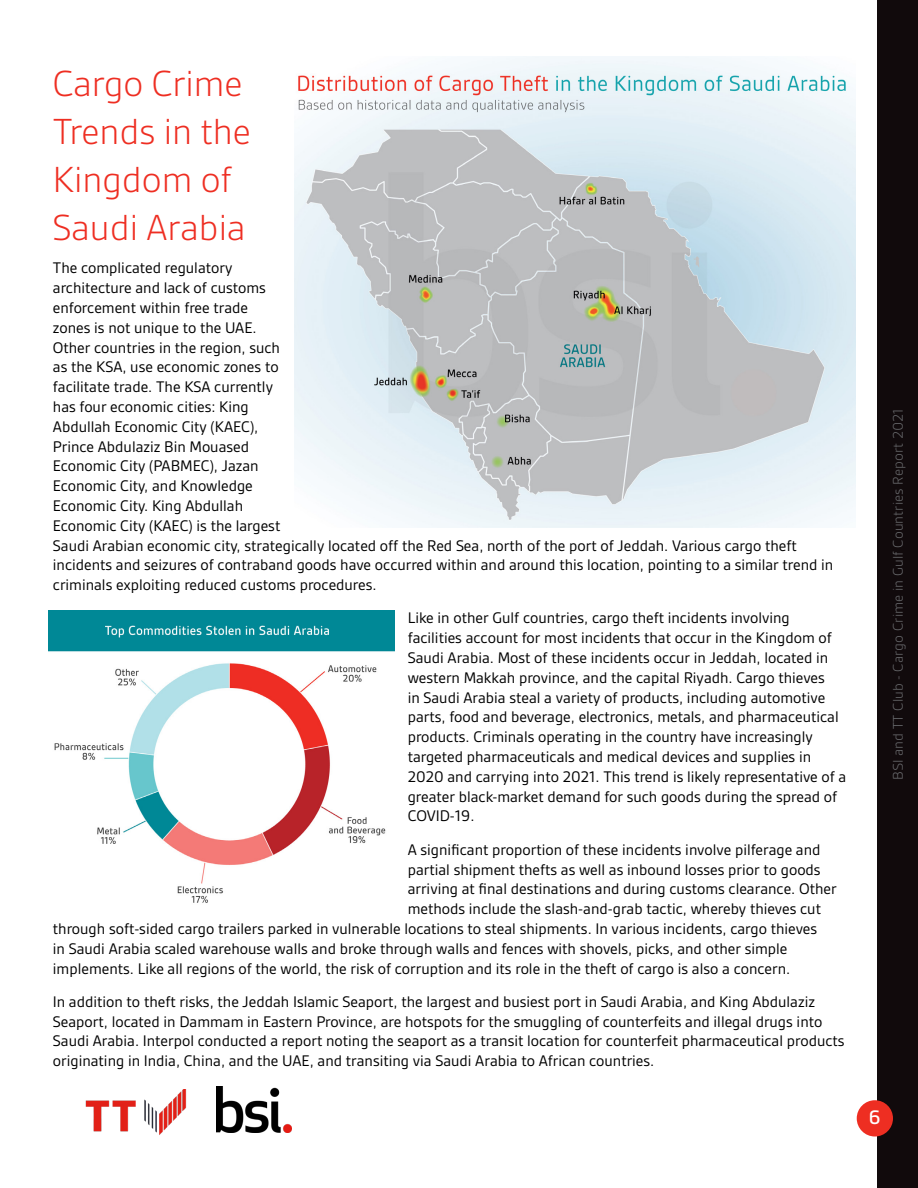
<style>
.page{position:relative;width:918px;height:1188px;background:#fff}
.page>*{position:absolute;margin:0;border:0;box-sizing:border-box;transform-origin:0 0}
.Title_2{font:300 39px/48px "Gesta";color:#ee2e22}
.t1{font:500 21px "BSI Gesta";color:#fff}
.body_text{font:16.5px/19.8px "Gesta";color:#000}
.t2{font:300 15px "BSI Gesta";color:#6c6d70}
</style>
<div class="page">
<div style="left:877px;top:0;width:41px;height:1188px;background:#110a0c"></div>
<div style="left:857px;top:1100px;width:36px;height:37px;background:#ee2e22;border-radius:50%"></div>
<img style="left:85px;top:1089px;width:102px;height:46px">
<img style="left:216px;top:1086px;width:76px;height:46px">
<img style="left:295px;top:56px;width:561px;height:471px">
<img style="left:49px;top:610px;width:345px;height:293px">
<p class="Title_2" style="left:53px;top:59px;width:199px">Cargo Crime<br>Trends in the<br>Kingdom of<br>Saudi Arabia</p>
<p class="body_text" style="left:53px;top:258px;width:782px">The complicated regulatory<br>architecture and lack of customs<br>enforcement within free trade<br>zones is not unique to the UAE.<br>Other countries in the region, such<br>as the KSA, use economic zones to<br>facilitate trade. The KSA currently<br>has four economic cities: King<br>Abdullah Economic City (KAEC),<br>Prince Abdulaziz Bin Mouased<br>Economic City (PABMEC), Jazan<br>Economic City, and Knowledge<br>Economic City. King Abdullah<br>Economic City (KAEC) is the largest<br>Saudi Arabian economic city, strategically located off the Red Sea, north of the port of Jeddah. Various cargo theft incidents and seizures of contraband goods have occurred within and around this location, pointing to a similar trend in criminals exploiting reduced customs procedures.</p>
<p class="body_text" style="left:408px;top:608px;width:440px">Like in other Gulf countries, cargo theft incidents involving facilities account for most incidents that occur in the Kingdom of Saudi Arabia. Most of these incidents occur in Jeddah, located in western Makkah province, and the capital Riyadh. Cargo thieves<br>in Saudi Arabia steal a variety of products, including automotive parts, food and beverage, electronics, metals, and pharmaceutical products. Criminals operating in the country have increasingly targeted pharmaceuticals and medical devices and supplies in 2020 and carrying into 2021. This trend is likely representative of a greater black-market demand for such goods during the spread of COVID-19.</p>
<p class="body_text" style="left:408px;top:839px;width:414px">A significant proportion of these incidents involve pilferage and</p>
<p class="body_text" style="left:408px;top:859px;width:415px">partial shipment thefts as well as inbound losses prior to goods</p>
<p class="body_text" style="left:408px;top:879px;width:430px">arriving at final destinations and during customs clearance. Other</p>
<p class="body_text" style="left:408px;top:899px;width:415px">methods include the slash-and-grab tactic, whereby thieves cut</p>
<p class="body_text" style="left:53px;top:919px;width:766px">through soft-sided cargo trailers parked in vulnerable locations to steal shipments. In various incidents, cargo thieves</p>
<p class="body_text" style="left:53px;top:938px;width:736px">in Saudi Arabia scaled warehouse walls and broke through walls and fences with shovels, picks, and other simple</p>
<p class="body_text" style="left:53px;top:958px;width:739px">implements. Like all regions of the world, the risk of corruption and its role in the theft of cargo is also a concern.</p>
<p class="body_text" style="left:53px;top:991px;width:793px">In addition to theft risks, the Jeddah Islamic Seaport, the largest and busiest port in Saudi Arabia, and King Abdulaziz Seaport, located in Dammam in Eastern Province, are hotspots for the smuggling of counterfeits and illegal drugs into Saudi Arabia. Interpol conducted a report noting the seaport as a transit location for counterfeit pharmaceutical products originating in India, China, and the UAE, and transiting via Saudi Arabia to African countries.</p>
<p class="t2" style="left:890px;top:780px;width:373px;rotate:-90deg">BSI and TT Club - Cargo Crime in Gulf Countries Report 2021</p>
<p class="t1" style="left:869px;top:1106px;width:13px">6</p>
</div>
